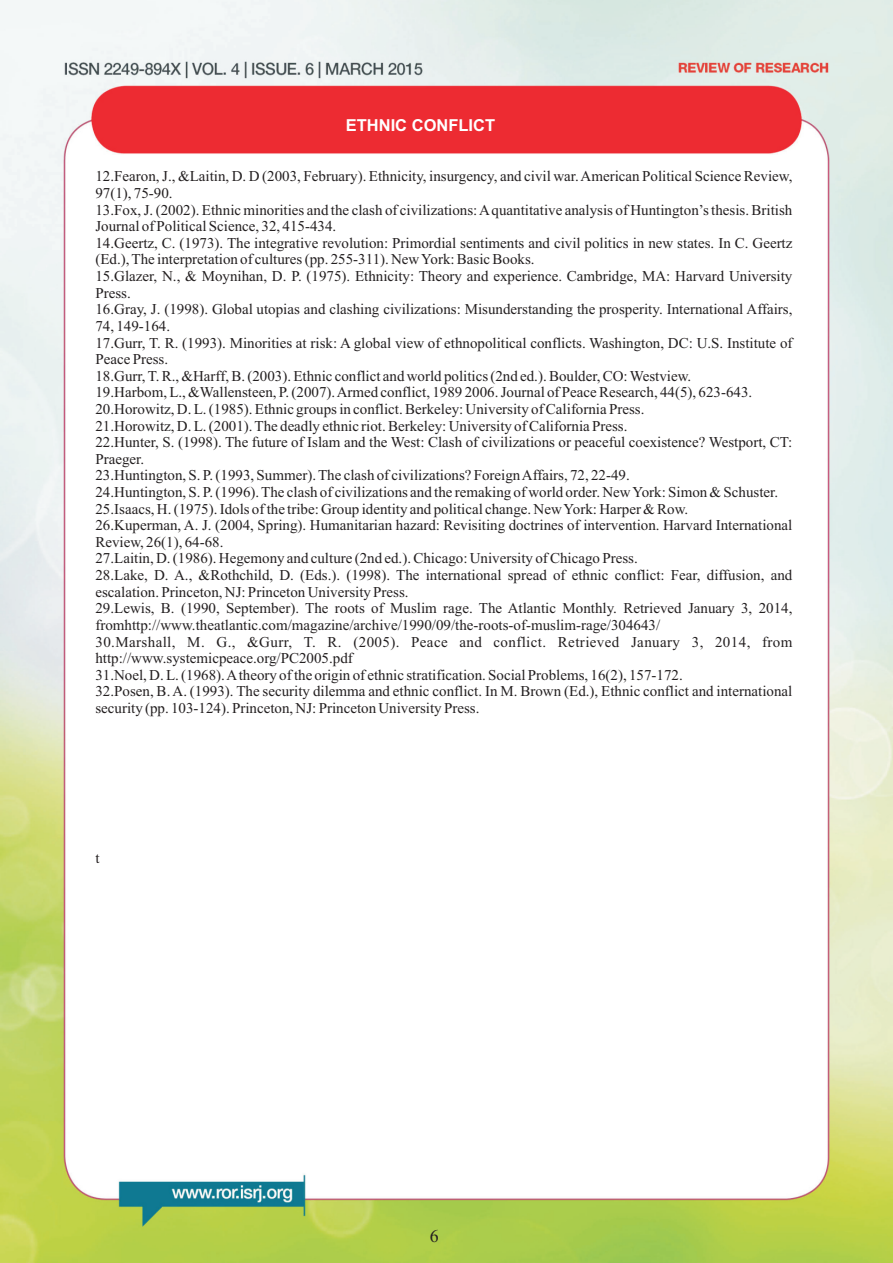
<style>
.page{position:relative;width:893px;height:1263px;background:#fff}
.page>*{position:absolute;margin:0;border:0;box-sizing:border-box;transform-origin:0 0}
.t1{font:18px "Times New Roman";color:#231f20}
.t2{font:700 16.5px "Arial";color:#fff}
.t3{font:15px/16.6px "Times New Roman";color:#231f20}
</style>
<div class="page">
<img style="left:0;top:0;width:893px;height:1263px">
<p class="t2" style="left:346px;top:119px;width:151px">ETHNIC CONFLICT</p>
<p class="t3" style="left:95px;top:169px;width:699px">12.Fearon, J., &amp;Laitin, D. D (2003, February). Ethnicity, insurgency, and civil war. American Political Science Review, 97(1), 75-90.<br>13.Fox, J. (2002). Ethnic minorities and the clash of civilizations: Aquantitative analysis of Huntington’s thesis. British Journal of Political Science, 32, 415-434.<br>14.Geertz, C. (1973). The integrative revolution: Primordial sentiments and civil politics in new states. In C. Geertz (Ed.), The interpretation of cultures (pp. 255-311). New York: Basic Books.<br>15.Glazer, N., &amp; Moynihan, D. P. (1975). Ethnicity: Theory and experience. Cambridge, MA: Harvard University Press.<br>16.Gray, J. (1998). Global utopias and clashing civilizations: Misunderstanding the prosperity. International Affairs, 74, 149-164.<br>17.Gurr, T. R. (1993). Minorities at risk: A global view of ethnopolitical conflicts. Washington, DC: U.S. Institute of Peace Press.<br>18.Gurr, T. R., &amp;Harff, B. (2003). Ethnic conflict and world politics (2nd ed.). Boulder, CO: Westview.<br>19.Harbom, L., &amp;Wallensteen, P. (2007). Armed conflict, 1989 2006. Journal of Peace Research, 44(5), 623-643.<br>20.Horowitz, D. L. (1985). Ethnic groups in conflict. Berkeley: University of California Press.<br>21.Horowitz, D. L. (2001). The deadly ethnic riot. Berkeley: University of California Press.<br>22.Hunter, S. (1998). The future of Islam and the West: Clash of civilizations or peaceful coexistence? Westport, CT:<br>Praeger.<br>23.Huntington, S. P. (1993, Summer). The clash of civilizations? Foreign Affairs, 72, 22-49.<br>24.Huntington, S. P. (1996). The clash of civilizations and the remaking of world order. New York: Simon &amp; Schuster.<br>25.Isaacs, H. (1975). Idols of the tribe: Group identity and political change. New York: Harper &amp; Row.<br>26.Kuperman, A. J. (2004, Spring). Humanitarian hazard: Revisiting doctrines of intervention. Harvard International Review, 26(1), 64-68.<br>27.Laitin, D. (1986). Hegemony and culture (2nd ed.). Chicago: University of Chicago Press.<br>28.Lake, D. A., &amp;Rothchild, D. (Eds.). (1998). The international spread of ethnic conflict: Fear, diffusion, and escalation. Princeton, NJ: Princeton University Press.<br>29.Lewis, B. (1990, September). The roots of Muslim rage. The Atlantic Monthly. Retrieved January 3, 2014, fromhttp://www.theatlantic.com/magazine/archive/1990/09/the-roots-of-muslim-rage/304643/<br>30.Marshall, M. G., &amp;Gurr, T. R. (2005). Peace and conflict. Retrieved January 3, 2014, from http://www.systemicpeace.org/PC2005.pdf<br>31.Noel, D. L. (1968). Atheory of the origin of ethnic stratification. Social Problems, 16(2), 157-172.<br>32.Posen, B. A. (1993). The security dilemma and ethnic conflict. In M. Brown (Ed.), Ethnic conflict and international security (pp. 103-124). Princeton, NJ: Princeton University Press.</p>
<p class="t3" style="left:95px;top:851px;width:6px">t</p>
<p class="t1" style="left:430px;top:1229px;width:10px">6</p>
</div>
